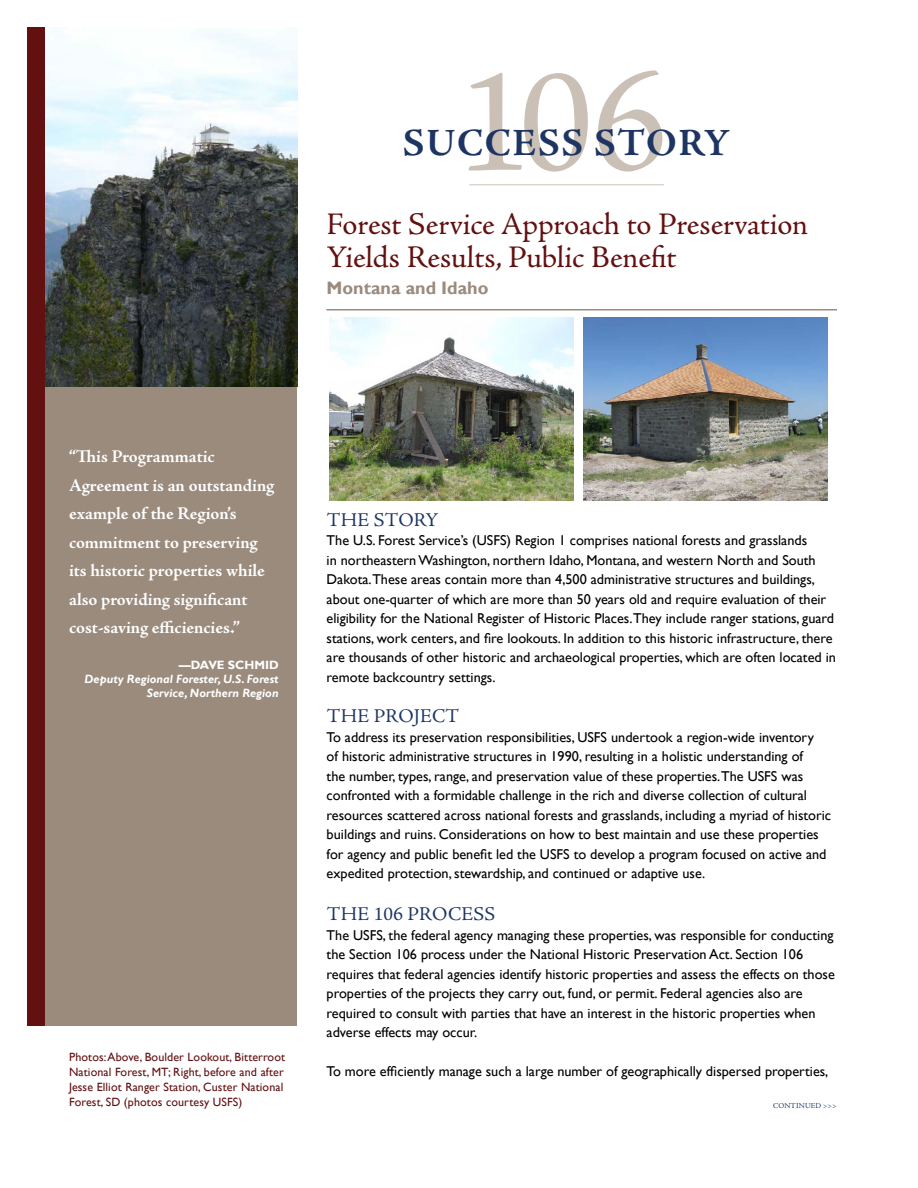
<style>
.page{position:relative;width:918px;height:1188px;background:#fff}
.page>*{position:absolute;margin:0;border:0;box-sizing:border-box;transform-origin:0 0}
.t1{font:700 38.7px "Adobe Jenson Pro";letter-spacing:.04em;color:#1e3564}
.t2{font:31.5px/33px "Adobe Jenson Pro";letter-spacing:-.005em;color:#621010}
.t3{font:19.5px "Adobe Jenson Pro";letter-spacing:.01em;color:#1e3564}
.t4{font:700 18px/28.5px "Adobe Jenson Pro";letter-spacing:-.005em;color:#fff}
.t5{font:700 18px "Gill Sans";color:#9a8b7d}
.t6{font:14.25px/19.5px "Gill Sans";color:#000}
.t7{font:12px/15px "Gill Sans";letter-spacing:.01em;color:#621010}
.t8{font:italic 700 12px/14.4px "Gill Sans";color:#fff;text-align:right}
.t9{font:700 12px "Gill Sans";color:#fff}
.t10{font:7.5px "Adobe Jenson Pro";letter-spacing:.015em;color:#1e3564}
</style>
<div class="page">
<div style="left:27px;top:294px;width:270px;height:732px;background:#9a8b7d"></div>
<img style="left:45px;top:32px;width:252px;height:355px">
<hr style="left:326px;top:309px;width:511px;height:1px;background:#9a8b7d">
<svg style="left:469px;top:70px;width:193px;height:102px"></svg>
<hr style="left:469px;top:184px;width:195px;height:1px;background:#d9d1c9">
<img style="left:330px;top:317px;width:244px;height:184px">
<div style="left:27px;top:27px;width:18px;height:999px;background:#621010"></div>
<img style="left:583px;top:317px;width:244px;height:184px">
<h1 class="t1" style="left:403px;top:120px;width:328px">Success Story</h1>
<h2 class="t2" style="left:327px;top:209px;width:483px">Forest Service Approach to Preservation<br>Yields Results, Public Benefit</h2>
<p class="t5" style="left:327px;top:277px;width:163px">Montana and Idaho</p>
<p class="t4" style="left:69px;top:443px;width:207px">“This Programmatic<br>Agreement is an outstanding example of the Region’s commitment to preserving its historic properties while also providing significant cost-saving efficiencies.”</p>
<p class="t9" style="left:179px;top:657px;width:85px">—Dave Schmid</p>
<p class="t8" style="left:85px;top:672px;width:196px">Deputy Regional Forester, U.S. Forest<br>Service, Northern Region</p>
<p class="t7" style="left:69px;top:1050px;width:218px">Photos: Above, Boulder Lookout, Bitterroot National Forest, MT; Right, before and after Jesse Elliot Ranger Station, Custer National Forest, SD (photos courtesy USFS)</p>
<h3 class="t3" style="left:327px;top:509px;width:113px">the story</h3>
<p class="t6" style="left:327px;top:531px;width:511px">The U.S. Forest Service’s (USFS) Region 1 comprises national forests and grasslands<br>in northeastern Washington, northern Idaho, Montana, and western North and South Dakota.These areas contain more than 4,500 administrative structures and buildings, about one-quarter of which are more than 50 years old and require evaluation of their eligibility for the National Register of Historic Places.They include ranger stations, guard stations, work centers, and fire lookouts. In addition to this historic infrastructure, there are thousands of other historic and archaeological properties, which are often located in remote backcountry settings.</p>
<h3 class="t3" style="left:327px;top:705px;width:134px">the project</h3>
<p class="t6" style="left:327px;top:728px;width:506px">To address its preservation responsibilities, USFS undertook a region-wide inventory<br>of historic administrative structures in 1990, resulting in a holistic understanding of<br>the number, types, range, and preservation value of these properties.The USFS was confronted with a formidable challenge in the rich and diverse collection of cultural resources scattered across national forests and grasslands, including a myriad of historic buildings and ruins. Considerations on how to best maintain and use these properties for agency and public benefit led the USFS to develop a program focused on active and expedited protection, stewardship, and continued or adaptive use.</p>
<h3 class="t3" style="left:327px;top:903px;width:170px">the 106 process</h3>
<p class="t6" style="left:327px;top:926px;width:510px">The USFS, the federal agency managing these properties, was responsible for conducting the Section 106 process under the National Historic Preservation Act. Section 106 requires that federal agencies identify historic properties and assess the effects on those properties of the projects they carry out, fund, or permit. Federal agencies also are required to consult with parties that have an interest in the historic properties when adverse effects may occur.</p>
<p class="t6" style="left:327px;top:1062px;width:503px">To more efficiently manage such a large number of geographically dispersed properties,</p>
<p class="t10" style="left:773px;top:1101px;width:65px">continued &gt;&gt;&gt;</p>
</div>
